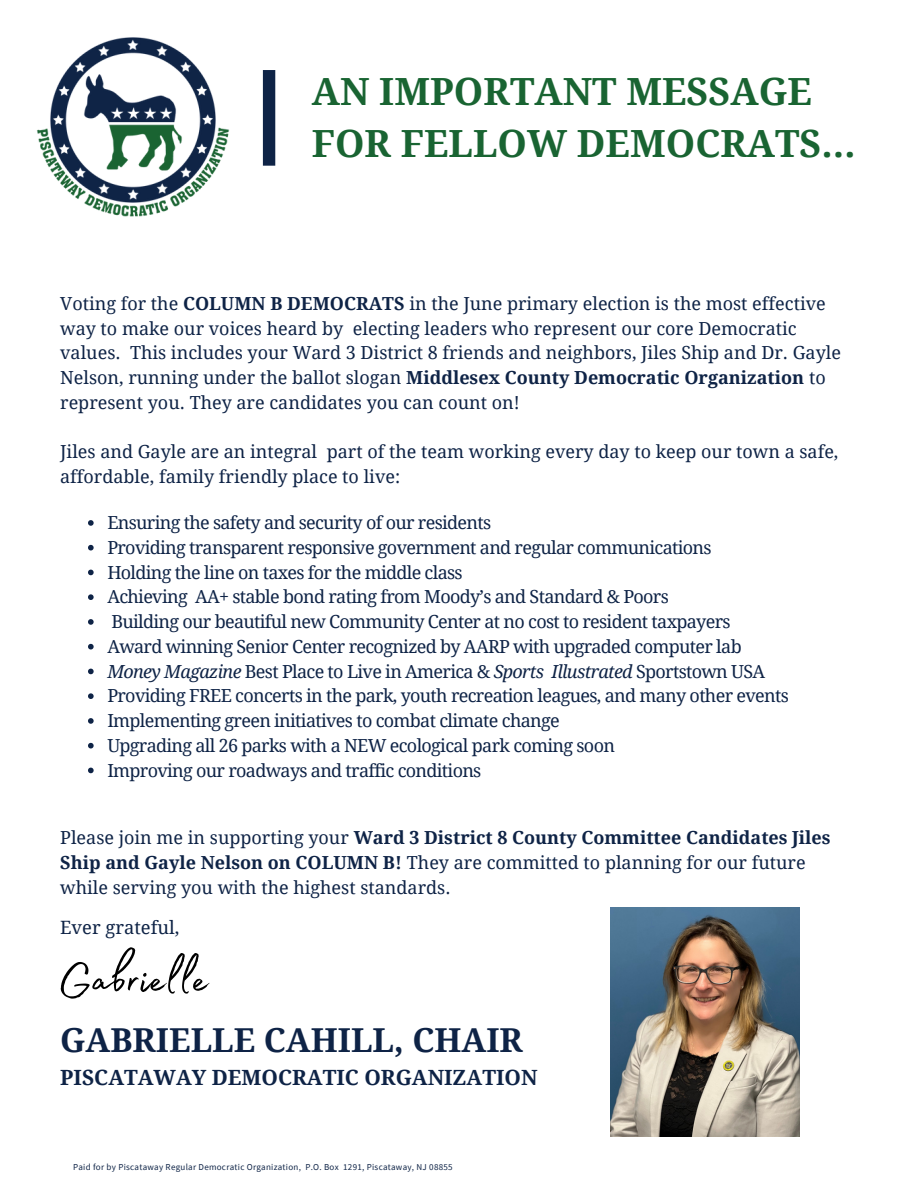
<style>
.page{position:relative;width:918px;height:1188px;background:#fff}
.page>*{position:absolute;margin:0;border:0;box-sizing:border-box;transform-origin:0 0}
.t1{font:58.5px "Madelyn Fill";color:#000}
.t2{font:700 37.5px/51.8px "Droid Serif";color:#196432}
.t3{font:700 33px "Droid Serif";color:#0e2346}
.t4{font:700 21px "Droid Serif";color:#0e2346}
.t5{font:18.3px "Droid Serif";color:#0e2346}
.t6{font:18px/24.8px "Droid Serif";color:#0e2346}
.t7{font:18px/24.8px "Droid Serif";letter-spacing:-.035em;color:#0e2346}
.t8{font:9px "Source Sans Pro";letter-spacing:.03em;color:#0e2346}
.s1{font-weight:700}
.s2{font-style:italic}
</style>
<div class="page">
<img style="left:37px;top:37px;width:193px;height:180px">
<div style="left:263px;top:70px;width:12px;height:96px;background:#0e2346"></div>
<img style="left:611px;top:907px;width:189px;height:230px">
<svg style="left:88px;top:520px;width:6px;height:6px"></svg>
<svg style="left:88px;top:545px;width:6px;height:5px"></svg>
<svg style="left:88px;top:570px;width:6px;height:5px"></svg>
<svg style="left:88px;top:594px;width:6px;height:6px"></svg>
<svg style="left:88px;top:619px;width:6px;height:6px"></svg>
<svg style="left:88px;top:644px;width:6px;height:5px"></svg>
<svg style="left:88px;top:669px;width:6px;height:5px"></svg>
<svg style="left:88px;top:693px;width:6px;height:6px"></svg>
<svg style="left:88px;top:718px;width:6px;height:6px"></svg>
<svg style="left:88px;top:743px;width:6px;height:5px"></svg>
<svg style="left:88px;top:768px;width:6px;height:5px"></svg>
<h2 class="t2" style="left:312px;top:66px;width:545px">AN IMPORTANT MESSAGE<br>FOR FELLOW DEMOCRATS…</h2>
<p class="t6" style="left:60px;top:291px;width:782px">Voting for the <span class="s1">COLUMN B DEMOCRATS</span> in the June primary election is the most effective way to make our voices heard by electing leaders who represent our core Democratic values. This includes your Ward 3 District 8 friends and neighbors, Jiles Ship and Dr. Gayle Nelson, running under the ballot slogan <span class="s1">Middlesex County Democratic Organization</span> to represent you. They are candidates you can count on!</p>
<p class="t6" style="left:60px;top:440px;width:780px">Jiles and Gayle are an integral part of the team working every day to keep our town a safe, affordable, family friendly place to live:</p>
<p class="t7" style="left:107px;top:511px;width:683px">Ensuring the safety and security of our residents<br>Providing transparent responsive government and regular communications<br>Holding the line on taxes for the middle class<br>Achieving AA+ stable bond rating from Moody’s and Standard &amp; Poors<br>Building our beautiful new Community Center at no cost to resident taxpayers<br>Award winning Senior Center recognized by AARP with upgraded computer lab <span class="s2">Money Magazine</span> Best Place to Live in America &amp; <span class="s2">Sports Illustrated</span> Sportstown USA Providing FREE concerts in the park, youth recreation leagues, and many other events Implementing green initiatives to combat climate change<br>Upgrading all 26 parks with a NEW ecological park coming soon<br>Improving our roadways and traffic conditions</p>
<p class="t6" style="left:60px;top:826px;width:772px">Please join me in supporting your <span class="s1">Ward 3 District 8 County Committee Candidates Jiles<br>Ship and Gayle Nelson on COLUMN B!</span> They are committed to planning for our future while serving you with the highest standards.</p>
<p class="t5" style="left:60px;top:917px;width:121px">Ever grateful,</p>
<h1 class="t1" style="left:58px;top:935px;width:152px">Gabrielle</h1>
<h3 class="t3" style="left:60px;top:1022px;width:464px">GABRIELLE CAHILL, CHAIR</h3>
<p class="t4" style="left:60px;top:1065px;width:479px">PISCATAWAY DEMOCRATIC ORGANIZATION</p>
<p class="t8" style="left:73px;top:1161px;width:381px">Paid for by Piscataway Regular Democratic Organization, P.O. Box 1291, Piscataway, NJ 08855</p>
</div>
